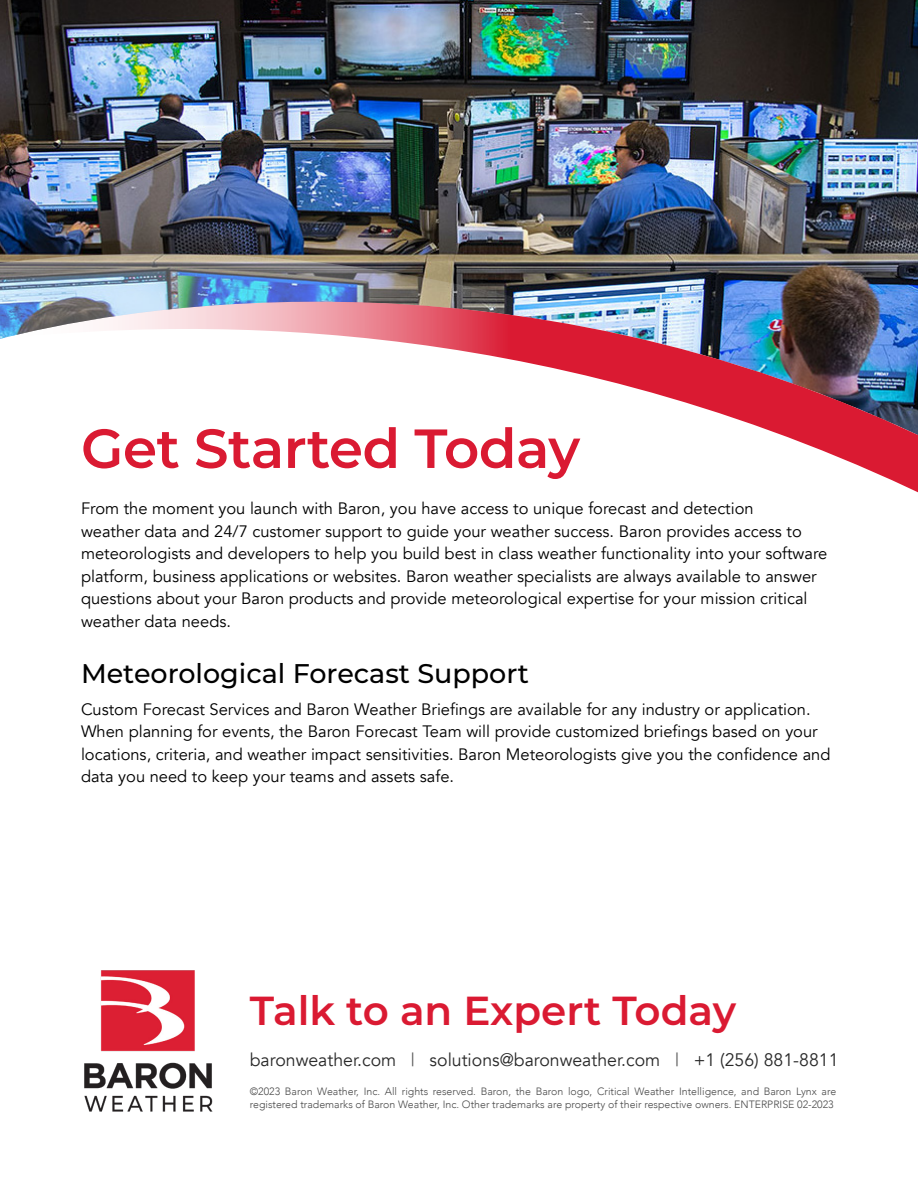
<style>
.page{position:relative;width:918px;height:1188px;background:#fff}
.page>*{position:absolute;margin:0;border:0;box-sizing:border-box;transform-origin:0 0}
.t1{font:600 55.05px "Montserrat";letter-spacing:-.01em;color:#da1a32}
.t2{font:600 40.5px "Montserrat";color:#da1a32}
.t3{font:500 27px "Montserrat";color:#000}
.t4{font:18px "Avenir";color:#292929}
.t5{font:16.5px/22.5px "Avenir";color:#000}
.t6{font:300 10.65px/13.6px "Avenir";color:#484848}
.s1{color:#555}
</style>
<div class="page">
<img style="left:0;top:0;width:918px;height:291px">
<img style="left:0;top:243px;width:679px;height:48px">
<img style="left:0;top:291px;width:918px;height:202px">
<img style="left:84px;top:970px;width:129px;height:142px">
<h1 class="t1" style="left:81px;top:409px;width:501px">Get Started Today</h1>
<p class="t5" style="left:81px;top:498px;width:748px">From the moment you launch with Baron, you have access to unique forecast and detection<br>weather data and 24/7 customer support to guide your weather success. Baron provides access to meteorologists and developers to help you build best in class weather functionality into your software platform, business applications or websites. Baron weather specialists are always available to answer questions about your Baron products and provide meteorological expertise for your mission critical weather data needs.</p>
<h3 class="t3" style="left:81px;top:654px;width:450px">Meteorological Forecast Support</h3>
<p class="t5" style="left:81px;top:698px;width:751px">Custom Forecast Services and Baron Weather Briefings are available for any industry or application.<br>When planning for events, the Baron Forecast Team will provide customized briefings based on your locations, criteria, and weather impact sensitivities. Baron Meteorologists give you the confidence and data you need to keep your teams and assets safe.</p>
<h2 class="t2" style="left:250px;top:982px;width:488px">Talk to an Expert Today</h2>
<p class="t4" style="left:250px;top:1049px;width:590px">baronweather.com <span class="s1">|</span> solutions@baronweather.com <span class="s1">|</span> +1 (256) 881-8811</p>
<p class="t6" style="left:250px;top:1084px;width:588px">©2023 Baron Weather, Inc. All rights reserved. Baron, the Baron logo, Critical Weather Intelligence, and Baron Lynx are registered trademarks of Baron Weather, Inc. Other trademarks are property of their respective owners. ENTERPRISE 02-2023</p>
</div>
